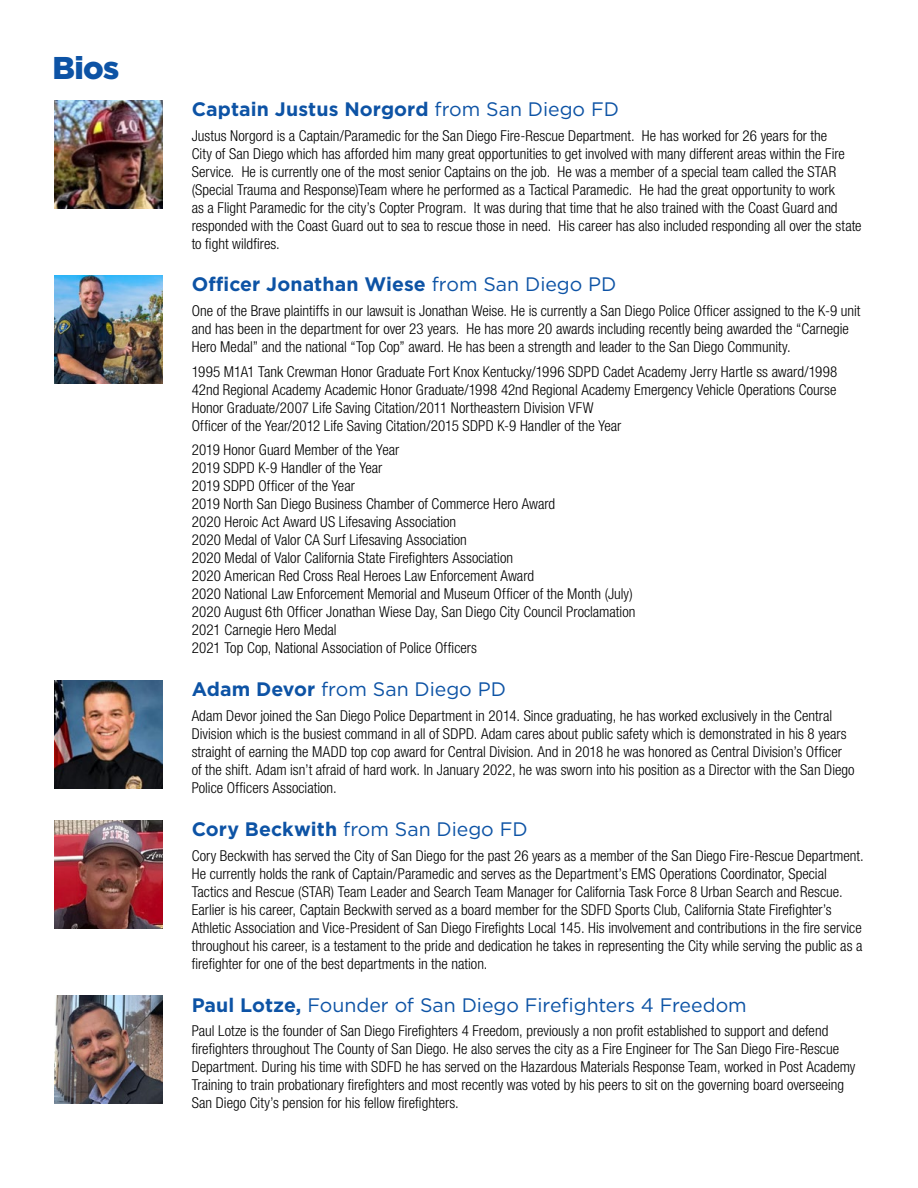
<style>
.page{position:relative;width:918px;height:1188px;background:#fff}
.page>*{position:absolute;margin:0;border:0;box-sizing:border-box;transform-origin:0 0}
.t1{font:900 31.5px "Gotham";color:#0d53a5}
.t2{font:19.5px "Gotham";color:#0d53a5}
.t3{font:700 19.5px "Gotham";letter-spacing:.005em;color:#0d53a5}
.t4{font:300 condensed 15px/18px "Helvetica Neue LT Std";color:#000}
.s1{font-weight:400}
.s2{font-weight:700}
</style>
<div class="page">
<img style="left:54px;top:681px;width:108px;height:108px">
<img style="left:54px;top:820px;width:108px;height:108px">
<img style="left:54px;top:996px;width:108px;height:108px">
<img style="left:54px;top:276px;width:108px;height:108px">
<img style="left:54px;top:100px;width:108px;height:108px">
<h1 class="t1" style="left:52px;top:46px;width:68px">Bios</h1>
<h2 class="t3" style="left:192px;top:96px;width:429px">Captain Justus Norgord <span class="s1">from San Diego FD</span></h2>
<p class="t4" style="left:192px;top:126px;width:671px">Justus Norgord is a Captain/Paramedic for the San Diego Fire-Rescue Department. He has worked for 26 years for the<br>City of San Diego which has afforded him many great opportunities to get involved with many different areas within the Fire Service. He is currently one of the most senior Captains on the job. He was a member of a special team called the STAR (Special Trauma and Response)Team where he performed as a Tactical Paramedic. He had the great opportunity to work<br>as a Flight Paramedic for the city’s Copter Program. It was during that time that he also trained with the Coast Guard and responded with the Coast Guard out to sea to rescue those in need. His career has also included responding all over the state to fight wildfires.</p>
<h2 class="t3" style="left:192px;top:271px;width:426px">Officer Jonathan Wiese <span class="s1">from San Diego PD</span></h2>
<p class="t4" style="left:192px;top:302px;width:670px">One of the Brave plaintiffs in our lawsuit is Jonathan Weise. He is currently a San Diego Police Officer assigned to the K-9 unit and has been in the department for over 23 years. He has more 20 awards including recently being awarded the “Carnegie<br>Hero Medal” and the national “Top Cop” award. He has been a strength and leader to the San Diego Community.</p>
<p class="t4" style="left:192px;top:362px;width:647px">1995 M1A1 Tank Crewman Honor Graduate Fort Knox Kentucky/1996 SDPD Cadet Academy Jerry Hartle ss award/1998<br>42nd Regional Academy Academic Honor Graduate/1998 42nd Regional Academy Emergency Vehicle Operations Course Honor Graduate/2007 Life Saving Citation/2011 Northeastern Division VFW<br>Officer of the Year/2012 Life Saving Citation/2015 SDPD K-9 Handler of the Year</p>
<p class="t4" style="left:192px;top:441px;width:445px">2019 Honor Guard Member of the Year<br>2019 SDPD K-9 Handler of the Year<br>2019 SDPD Officer of the Year<br>2019 North San Diego Business Chamber of Commerce Hero Award<br>2020 Heroic Act Award US Lifesaving Association<br>2020 Medal of Valor CA Surf Lifesaving Association<br>2020 Medal of Valor California State Firefighters Association<br>2020 American Red Cross Real Heroes Law Enforcement Award<br>2020 National Law Enforcement Memorial and Museum Officer of the Month (July)<br>2020 August 6th Officer Jonathan Wiese Day, San Diego City Council Proclamation 2021 Carnegie Hero Medal<br>2021 Top Cop, National Association of Police Officers</p>
<h2 class="t2" style="left:192px;top:677px;width:316px"><span class="s2">Adam Devor</span> from San Diego PD</h2>
<p class="t4" style="left:192px;top:707px;width:664px">Adam Devor joined the San Diego Police Department in 2014. Since graduating, he has worked exclusively in the Central Division which is the busiest command in all of SDPD. Adam cares about public safety which is demonstrated in his 8 years straight of earning the MADD top cop award for Central Division. And in 2018 he was honored as Central Division’s Officer of the shift. Adam isn’t afraid of hard work. In January 2022, he was sworn into his position as a Director with the San Diego Police Officers Association.</p>
<h2 class="t2" style="left:192px;top:817px;width:337px"><span class="s2">Cory Beckwith</span> from San Diego FD</h2>
<p class="t4" style="left:192px;top:846px;width:674px">Cory Beckwith has served the City of San Diego for the past 26 years as a member of the San Diego Fire-Rescue Department.<br>He currently holds the rank of Captain/Paramedic and serves as the Department’s EMS Operations Coordinator, Special Tactics and Rescue (STAR) Team Leader and Search Team Manager for California Task Force 8 Urban Search and Rescue.<br>Earlier is his career, Captain Beckwith served as a board member for the SDFD Sports Club, California State Firefighter’s Athletic Association and Vice-President of San Diego Firefights Local 145. His involvement and contributions in the fire service throughout his career, is a testament to the pride and dedication he takes in representing the City while serving the public as a firefighter for one of the best departments in the nation.</p>
<h2 class="t2" style="left:192px;top:992px;width:557px"><span class="s2">Paul Lotze,</span> Founder of San Diego Firefighters 4 Freedom</h2>
<p class="t4" style="left:192px;top:1022px;width:665px">Paul Lotze is the founder of San Diego Firefighters 4 Freedom, previously a non profit established to support and defend firefighters throughout The County of San Diego. He also serves the city as a Fire Engineer for The San Diego Fire-Rescue Department. During his time with SDFD he has served on the Hazardous Materials Response Team, worked in Post Academy Training to train probationary firefighters and most recently was voted by his peers to sit on the governing board overseeing San Diego City’s pension for his fellow firefighters.</p>
</div>
